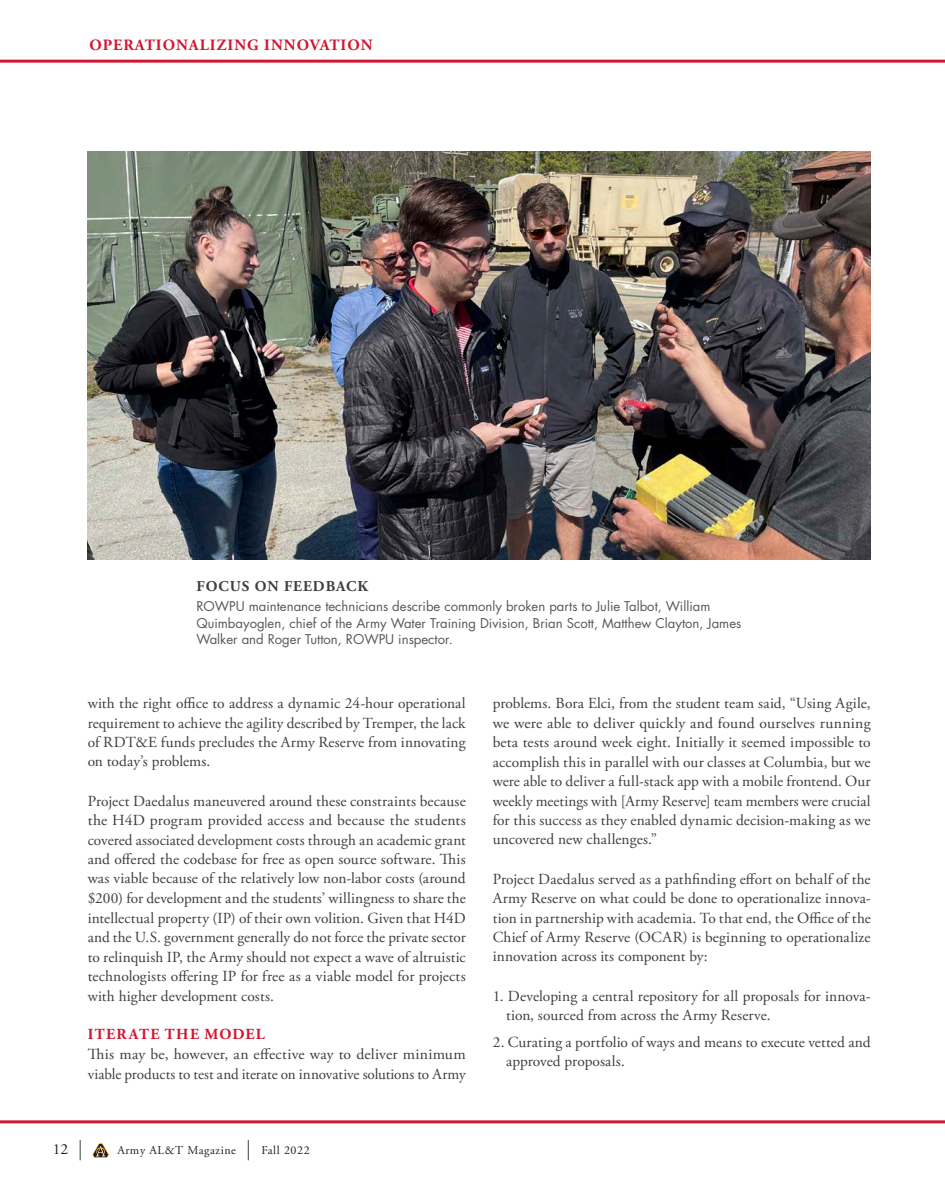
<style>
.page{position:relative;width:945px;height:1188px;background:#fff}
.page>*{position:absolute;margin:0;border:0;box-sizing:border-box;transform-origin:0 0}
.t1{font:700 15.75px "Adobe Garamond Pro";letter-spacing:.065em;color:#d21532}
.Text{font:15.3px/19.5px "Adobe Garamond Pro";letter-spacing:.005em;color:#3e3e3f;text-align:justify}
.Numbered_List{font:15.3px/19.5px "Adobe Garamond Pro";letter-spacing:.005em;color:#3e3e3f}
.t2{font:700 15.3px "Adobe Garamond Pro";letter-spacing:.085em;color:#d21532}
.t3{font:15.3px "Adobe Garamond Pro";color:#231f20}
.Photo_Caption_Header{font:700 15px "Adobe Garamond Pro";letter-spacing:.065em;color:#3e3e3f}
.Photo_Caption_Text{font:13.2px/17px "Futura Std";color:#57585a}
.t4{font:12px "Adobe Garamond Pro";letter-spacing:.05em;color:#231f20}
</style>
<div class="page">
<img style="left:88px;top:151px;width:783px;height:408px">
<svg style="left:80px;top:1140px;width:1px;height:20px"></svg>
<svg style="left:248px;top:1140px;width:1px;height:20px"></svg>
<svg style="left:92px;top:1143px;width:17px;height:15px"></svg>
<hr style="left:0;top:60px;width:945px;height:3px;background:#d21532">
<hr style="left:0;top:1120px;width:945px;height:3px;background:#d21532">
<p class="t1" style="left:90px;top:35px;width:285px">OPERATIONALIZING INNOVATION</p>
<p class="Photo_Caption_Header" style="left:197px;top:577px;width:173px">FOCUS ON FEEDBACK</p>
<p class="Photo_Caption_Text" style="left:196px;top:597px;width:546px">ROWPU maintenance technicians describe commonly broken parts to Julie Talbot, William<br>Quimbayoglen, chief of the Army Water Training Division, Brian Scott, Matthew Clayton, James<br>Walker and Roger Tutton, ROWPU inspector.</p>
<p class="Text" style="left:88px;top:694px;width:380px">with the right office to address a dynamic 24-hour operational requirement to achieve the agility described by Tremper, the lack of RDT&amp;E funds precludes the Army Reserve from innovating on today’s problems.</p>
<p class="Text" style="left:88px;top:791px;width:380px">Project Daedalus maneuvered around these constraints because the H4D program provided access and because the students covered associated development costs through an academic grant and offered the codebase for free as open source software. This was viable because of the relatively low non-labor costs (around $200) for development and the students’ willingness to share the intellectual property (IP) of their own volition. Given that H4D and the U.S. government generally do not force the private sector to relinquish IP, the Army should not expect a wave of altruistic technologists offering IP for free as a viable model for projects with higher development costs.</p>
<p class="t2" style="left:88px;top:1026px;width:179px">ITERATE THE MODEL</p>
<p class="Text" style="left:88px;top:1045px;width:380px">This may be, however, an effective way to deliver minimum viable products to test and iterate on innovative solutions to Army</p>
<p class="t3" style="left:53px;top:1140px;width:17px">12</p>
<p class="t4" style="left:117px;top:1143px;width:120px">Army AL&amp;T Magazine</p>
<p class="t4" style="left:261px;top:1143px;width:50px">Fall 2022</p>
<p class="Text" style="left:493px;top:694px;width:380px">problems. Bora Elci, from the student team said, “Using Agile, we were able to deliver quickly and found ourselves running beta tests around week eight. Initially it seemed impossible to accomplish this in parallel with our classes at Columbia, but we were able to deliver a full-stack app with a mobile frontend. Our weekly meetings with [Army Reserve] team members were crucial for this success as they enabled dynamic decision-making as we uncovered new challenges.”</p>
<p class="Text" style="left:493px;top:869px;width:380px">Project Daedalus served as a pathfinding effort on behalf of the Army Reserve on what could be done to operationalize innova&shy;tion in partnership with academia. To that end, the Office of the Chief of Army Reserve (OCAR) is beginning to operationalize innovation across its component by:</p>
<p class="Numbered_List" style="left:506px;top:986px;width:366px;text-indent:-14px">1. Developing a central repository for all proposals for innova&shy;tion, sourced from across the Army Reserve.</p>
<p class="Numbered_List" style="left:506px;top:1033px;width:366px;text-indent:-13px">2. Curating a portfolio of ways and means to execute vetted and approved proposals.</p>
</div>
